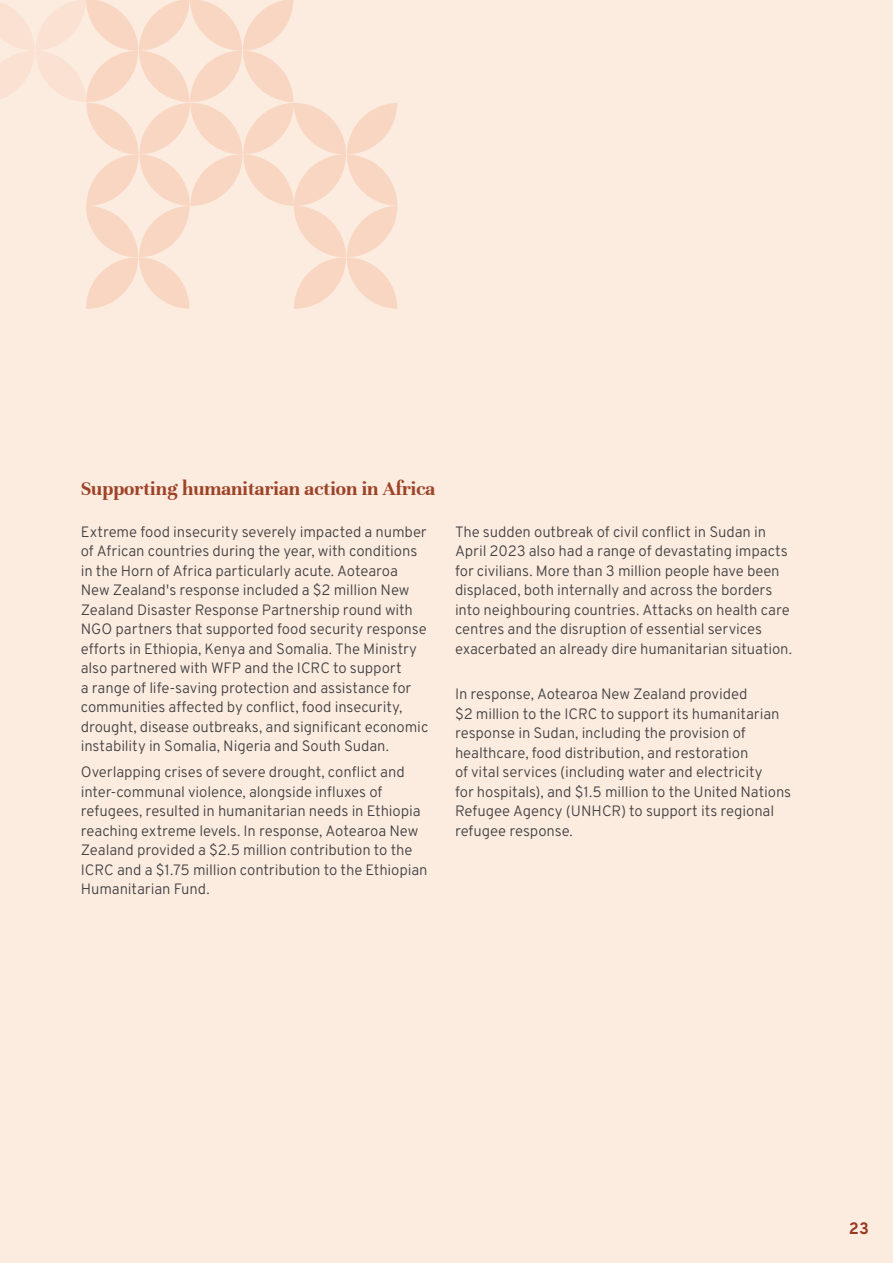
<style>
.page{position:relative;width:893px;height:1263px;background:#fcece0}
.page>*{position:absolute;margin:0;border:0;box-sizing:border-box;transform-origin:0 0}
.t1{font:700 21px "Unna";color:#9d4227}
.t2{font:700 16.5px "Overpass";color:#993922}
.t3{font:300 15px/19.5px "Overpass";letter-spacing:-.005em;color:#414042}
</style>
<div class="page">
<svg style="left:0;top:0;width:397px;height:309px"></svg>
<h1 class="t1" style="left:81px;top:477px;width:356px">Supporting humanitarian action in Africa</h1>
<p class="t3" style="left:81px;top:521px;width:349px">Extreme food insecurity severely impacted a number of African countries during the year, with conditions in the Horn of Africa particularly acute. Aotearoa New Zealand's response included a $2 million New Zealand Disaster Response Partnership round with NGO partners that supported food security response efforts in Ethiopia, Kenya and Somalia. The Ministry also partnered with WFP and the ICRC to support<br>a range of life-saving protection and assistance for communities affected by conflict, food insecurity, drought, disease outbreaks, and significant economic instability in Somalia, Nigeria and South Sudan.</p>
<p class="t3" style="left:81px;top:761px;width:348px">Overlapping crises of severe drought, conflict and inter-communal violence, alongside influxes of refugees, resulted in humanitarian needs in Ethiopia reaching extreme levels. In response, Aotearoa New Zealand provided a $2.5 million contribution to the ICRC and a $1.75 million contribution to the Ethiopian Humanitarian Fund.</p>
<p class="t3" style="left:455px;top:521px;width:339px">The sudden outbreak of civil conflict in Sudan in April 2023 also had a range of devastating impacts for civilians. More than 3 million people have been displaced, both internally and across the borders into neighbouring countries. Attacks on health care centres and the disruption of essential services exacerbated an already dire humanitarian situation.</p>
<p class="t3" style="left:455px;top:683px;width:338px">In response, Aotearoa New Zealand provided<br>$2 million to the ICRC to support its humanitarian response in Sudan, including the provision of healthcare, food distribution, and restoration<br>of vital services (including water and electricity<br>for hospitals), and $1.5 million to the United Nations Refugee Agency (UNHCR) to support its regional refugee response.</p>
<p class="t2" style="left:849px;top:1215px;width:21px">23</p>
</div>
